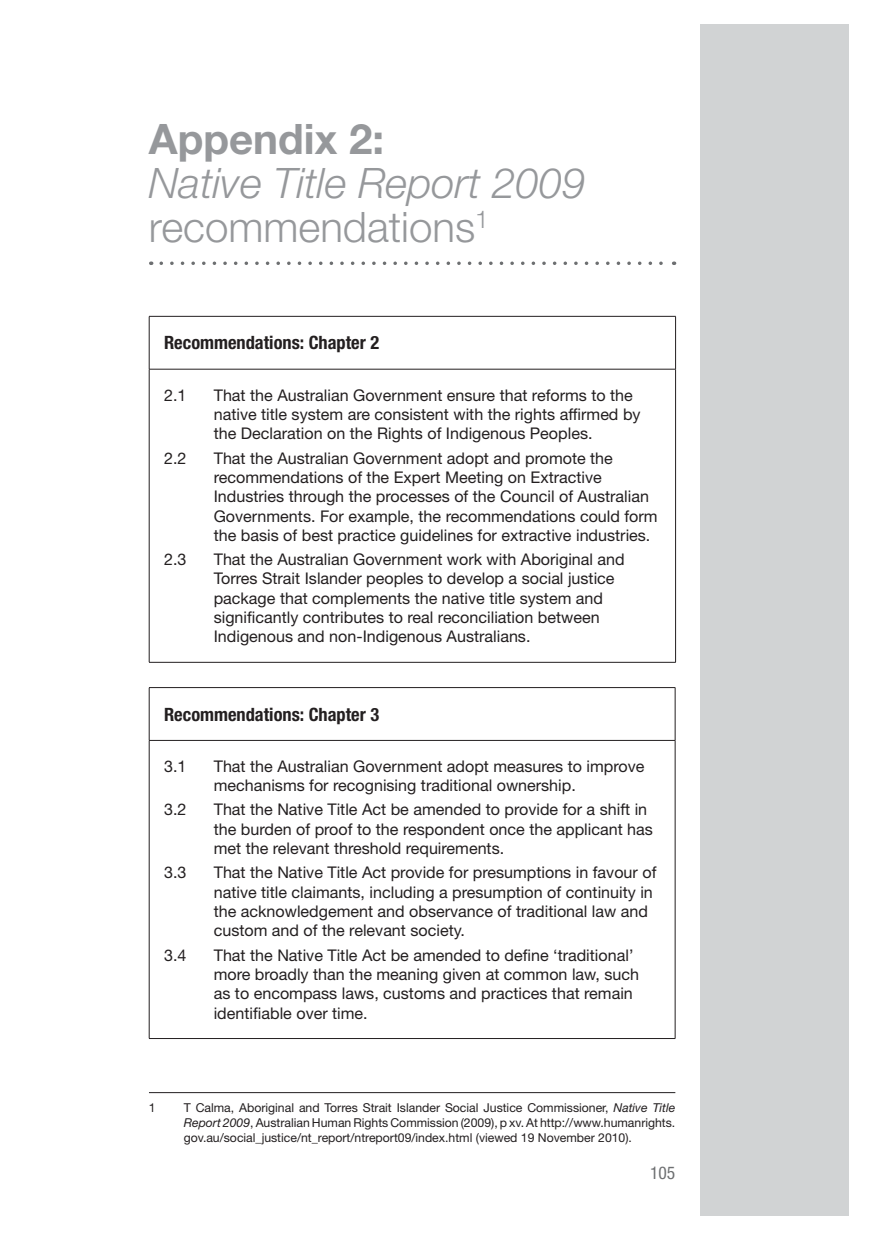
<style>
.page{position:relative;width:874px;height:1241px;background:#fff}
.page>*{position:absolute;margin:0;border:0;box-sizing:border-box;transform-origin:0 0}
.t1{font:italic 300 42px/43.8px "Helvetica Neue LT Std";color:#96989b}
.t2{font:700 42px "Helvetica Neue LT Std";color:#96989b}
.t3{font:700 condensed 18.38px "Helvetica Neue LT Std";color:#231f20}
.t4{font:condensed 17.5px "Helvetica Neue LT Std";color:#6d6f71}
.t5{font:16.1px/19.2px "Helvetica Neue LT Std";color:#231f20}
.t6{font:12.25px/14.7px "Helvetica Neue LT Std";color:#231f20;text-align:justify}
.s1{font-style:normal}
.s2{font-style:italic}
</style>
<div class="page">
<div style="left:699px;top:25px;width:149px;height:1190px;background:#d1d3d4"></div>
<svg style="left:161px;top:261px;width:513px;height:4px"></svg>
<hr style="left:149px;top:316px;width:526px;height:1px;background:#231f20">
<hr style="left:149px;top:316px;width:1px;height:53px;background:#231f20">
<hr style="left:675px;top:316px;width:1px;height:53px;background:#231f20">
<hr style="left:149px;top:369px;width:526px;height:1px;background:#231f20">
<hr style="left:149px;top:369px;width:1px;height:293px;background:#231f20">
<hr style="left:675px;top:369px;width:1px;height:293px;background:#231f20">
<hr style="left:149px;top:662px;width:526px;height:1px;background:#231f20">
<hr style="left:149px;top:687px;width:526px;height:1px;background:#231f20">
<hr style="left:149px;top:687px;width:1px;height:53px;background:#231f20">
<hr style="left:674px;top:687px;width:1px;height:53px;background:#231f20">
<hr style="left:149px;top:740px;width:526px;height:1px;background:#231f20">
<hr style="left:149px;top:740px;width:1px;height:298px;background:#231f20">
<hr style="left:674px;top:740px;width:1px;height:298px;background:#231f20">
<hr style="left:149px;top:1038px;width:526px;height:1px;background:#231f20">
<hr style="left:149px;top:1092px;width:526px;height:1px;background:#231f20">
<h1 class="t2" style="left:149px;top:113px;width:236px">Appendix 2:</h1>
<h1 class="t1" style="left:149px;top:160px;width:438px">Native Title Report 2009 <span class="s1">recommendations</span><sup>1</sup></h1>
<p class="t3" style="left:164px;top:331px;width:216px">Recommendations: Chapter 2</p>
<p class="t5" style="left:164px;top:385px;width:24px">2.1</p>
<p class="t5" style="left:214px;top:385px;width:428px">That the Australian Government ensure that reforms to the native title system are consistent with the rights affirmed by the Declaration on the Rights of Indigenous Peoples.</p>
<p class="t5" style="left:164px;top:448px;width:24px">2.2</p>
<p class="t5" style="left:214px;top:448px;width:445px">That the Australian Government adopt and promote the recommendations of the Expert Meeting on Extractive Industries through the processes of the Council of Australian Governments. For example, the recommendations could form the basis of best practice guidelines for extractive industries.</p>
<p class="t5" style="left:164px;top:549px;width:24px">2.3</p>
<p class="t5" style="left:214px;top:549px;width:412px">That the Australian Government work with Aboriginal and Torres Strait Islander peoples to develop a social justice package that complements the native title system and significantly contributes to real reconciliation between Indigenous and non-Indigenous Australians.</p>
<p class="t3" style="left:164px;top:702px;width:216px">Recommendations: Chapter 3</p>
<p class="t5" style="left:164px;top:756px;width:24px">3.1</p>
<p class="t5" style="left:214px;top:756px;width:432px">That the Australian Government adopt measures to improve mechanisms for recognising traditional ownership.</p>
<p class="t5" style="left:164px;top:799px;width:24px">3.2</p>
<p class="t5" style="left:214px;top:799px;width:440px">That the Native Title Act be amended to provide for a shift in the burden of proof to the respondent once the applicant has met the relevant threshold requirements.</p>
<p class="t5" style="left:164px;top:862px;width:24px">3.3</p>
<p class="t5" style="left:214px;top:862px;width:444px">That the Native Title Act provide for presumptions in favour of native title claimants, including a presumption of continuity in the acknowledgement and observance of traditional law and custom and of the relevant society.</p>
<p class="t5" style="left:164px;top:944px;width:24px">3.4</p>
<p class="t5" style="left:214px;top:944px;width:427px">That the Native Title Act be amended to define ‘traditional’ more broadly than the meaning given at common law, such as to encompass laws, customs and practices that remain identifiable over time.</p>
<p class="t6" style="left:149px;top:1100px;width:8px">1</p>
<p class="t6" style="left:184px;top:1100px;width:493px">T Calma, Aboriginal and Torres Strait Islander Social Justice Commissioner, <span class="s2">Native Title Report 2009</span>, Australian Human Rights Commission (2009), p xv. At http://www.humanrights. gov.au/social_justice/nt_report/ntreport09/index.html (viewed 19 November 2010).</p>
<p class="t4" style="left:649px;top:1162px;width:27px">105</p>
</div>
